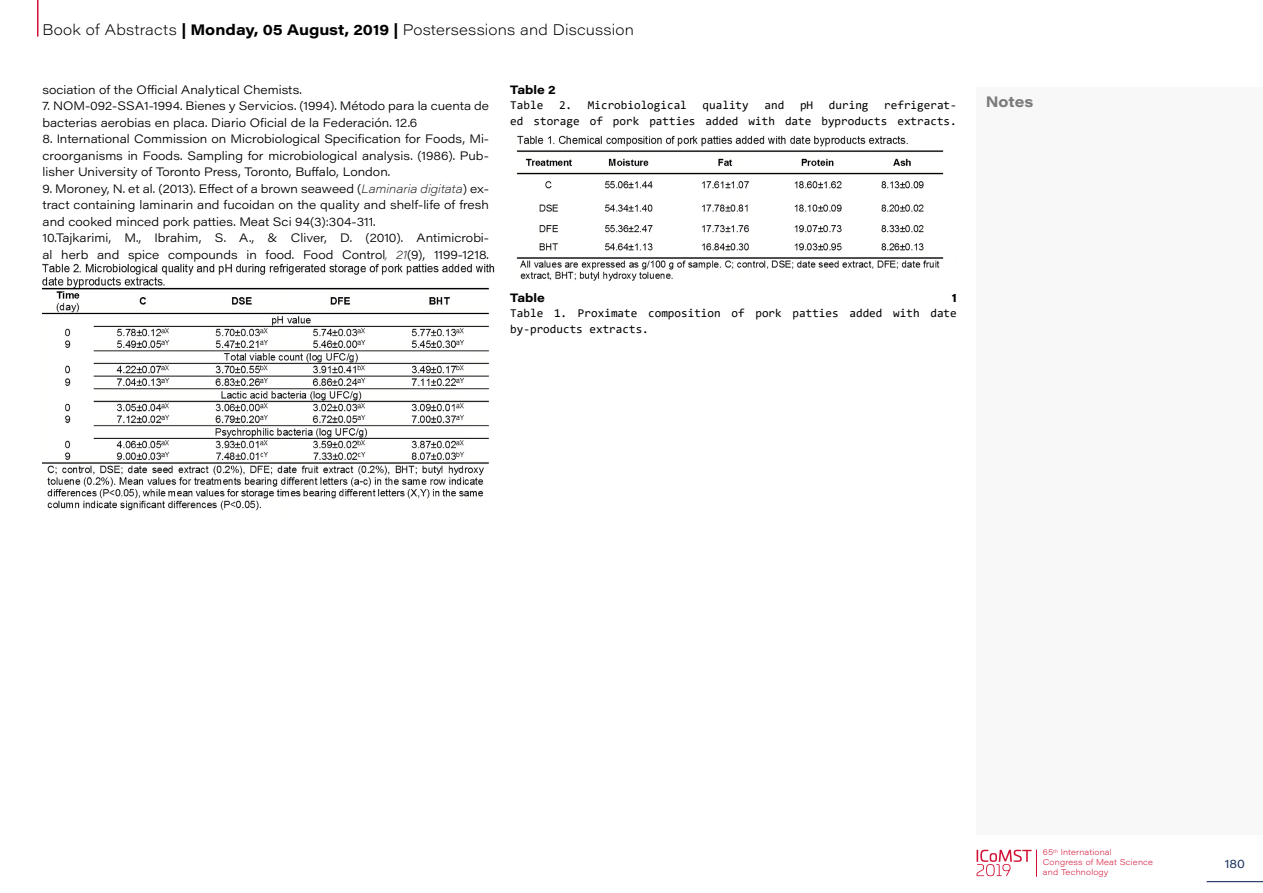
<style>
.page{position:relative;width:1263px;height:893px;background:#fff}
.page>*{position:absolute;margin:0;border:0;box-sizing:border-box;transform-origin:0 0}
.t1{font:200 15px "Acumin Pro Wide";letter-spacing:.01em;color:#000}
.t2{font:700 15px "Acumin Pro Wide";letter-spacing:-.005em;color:#7c7b7b}
.t3{font:300 12px/16.5px "Acumin Pro Wide";color:#000}
.t4{font:12px/15.6px "Consolas";color:#000;text-align:right}
.t5{font:700 12px "Acumin Pro Wide";color:#000}
.t6{font:12px "Acumin Pro Wide";color:#1d3661}
.t7{font:200 8.25px/9.9px "Acumin Pro Wide";letter-spacing:.02em;color:#d21035}
.s1{font-weight:700}
.s2{font-weight:200;font-style:italic;color:#222}
</style>
<div class="page">
<div style="left:976px;top:87px;width:287px;height:747px;background:#f8f8f8"></div>
<svg style="left:976px;top:850px;width:61px;height:26px"></svg>
<hr style="left:1206px;top:881px;width:57px;height:1px;background:#1d3661">
<hr style="left:37px;top:0;width:1px;height:37px;background:#d21035">
<img style="left:43px;top:263px;width:452px;height:248px">
<img style="left:516px;top:135px;width:428px;height:146px">
<p class="t1" style="left:43px;top:19px;width:593px">Book of Abstracts <span class="s1">| Monday, 05 August, 2019 |</span> Postersessions and Discussion</p>
<p class="t3" style="left:43px;top:81px;width:261px">sociation of the Official Analytical Chemists.</p>
<p class="t3" style="left:43px;top:97px;width:448px">7. NOM-092-SSA1-1994. Bienes y Servicios. (1994). Método para la cuenta de bacterias aerobias en placa. Diario Oficial de la Federación. 12.6</p>
<p class="t3" style="left:43px;top:130px;width:448px;text-align:justify">8. International Commission on Microbiological Specification for Foods, Mi&shy;croorganisms in Foods. Sampling for microbiological analysis. (1986). Pub&shy;lisher University of Toronto Press, Toronto, Buffalo, London.</p>
<p class="t3" style="left:43px;top:180px;width:448px">9. Moroney, N. et al. (2013). Effect of a brown seaweed (<span class="s2">Laminaria digitata</span>) ex&shy;tract containing laminarin and fucoidan on the quality and shelf-life of fresh and cooked minced pork patties. Meat Sci 94(3):304-311.<br>10.Tajkarimi, M., Ibrahim, S. A., &amp; Cliver, D. (2010). Antimicrobi&shy;al herb and spice compounds in food. Food Control<span class="s2">, 21</span>(9), 1199-1218.</p>
<p class="t5" style="left:510px;top:81px;width:47px">Table 2</p>
<p class="t4" style="left:510px;top:97px;width:34px">Table</p>
<p class="t4" style="left:559px;top:97px;width:129px">2. Microbiological</p>
<p class="t4" style="left:703px;top:97px;width:48px">quality</p>
<p class="t4" style="left:764px;top:97px;width:21px">and</p>
<p class="t4" style="left:800px;top:97px;width:15px">pH</p>
<p class="t4" style="left:829px;top:97px;width:41px">during</p>
<p class="t4" style="left:510px;top:97px;width:448px">refrigerat-<br>ed storage of pork patties added with date byproducts extracts.</p>
<p class="t5" style="left:510px;top:289px;width:36px">Table</p>
<p class="t5" style="left:952px;top:289px;width:7px">1</p>
<p class="t4" style="left:510px;top:305px;width:448px;text-align:left">Table 1. Proximate composition of pork patties added with date by-products extracts.</p>
<p class="t2" style="left:986px;top:91px;width:49px">Notes</p>
<p class="t7" style="left:1043px;top:847px;width:112px">65<sup>th</sup> International<br>Congress of Meat Science and Technology</p>
<p class="t6" style="left:1225px;top:855px;width:22px">180</p>
</div>
